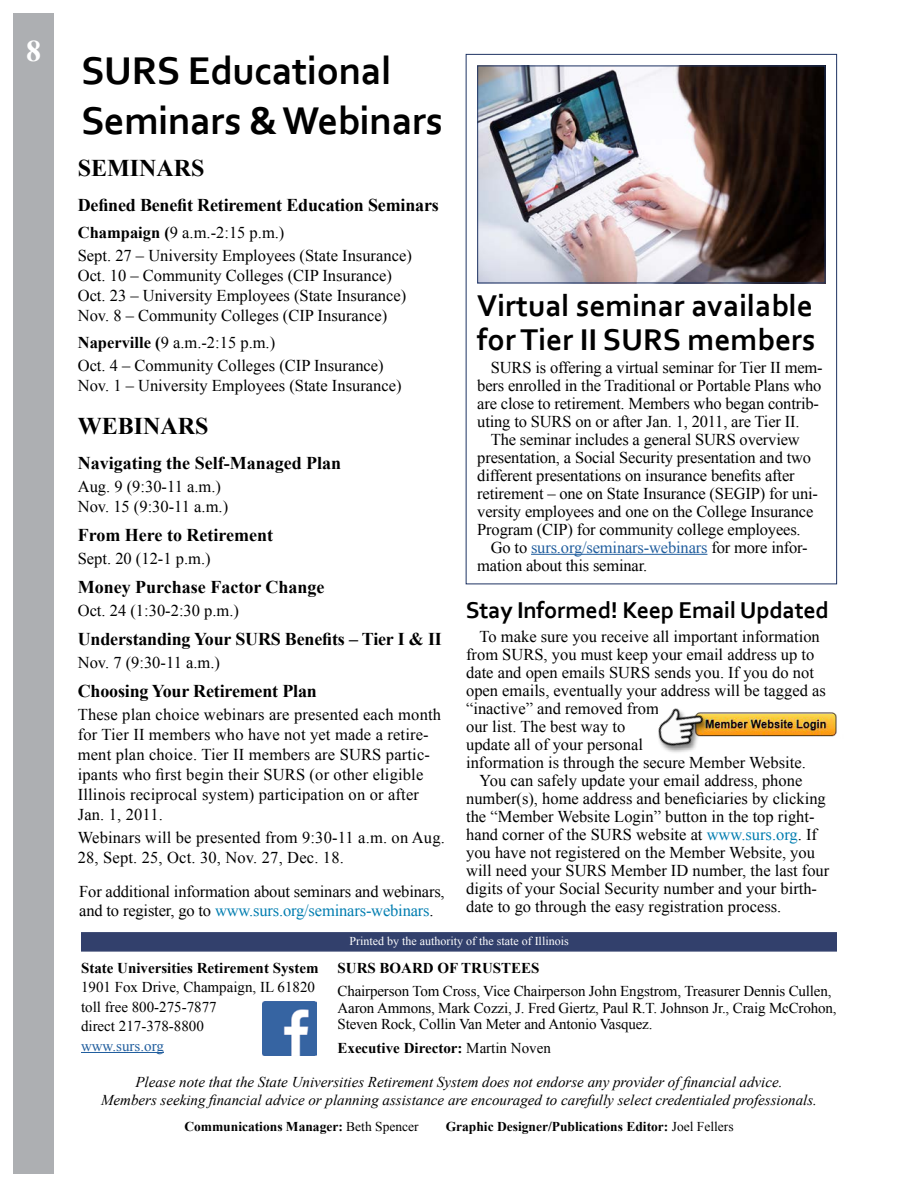
<style>
.page{position:relative;width:918px;height:1188px;background:#fff}
.page>*{position:absolute;margin:0;border:0;box-sizing:border-box;transform-origin:0 0}
.t1{font:700 40.5px/49.5px "Corbel";letter-spacing:-.01em;color:#000}
._1_Headline{font:700 31.5px/34.5px "Corbel";color:#000}
.t2{font:700 30px "Times New Roman";color:#fff}
.t3{font:700 24px "Corbel";letter-spacing:-.01em;color:#000}
.t4{font:700 24px "Times New Roman";color:#000}
.t5{font:700 18px "Times New Roman";letter-spacing:-.01em;color:#000}
._2_Body_Copy{font:16.5px/18px "Times New Roman";color:#000}
.t6{font:15px/16.5px "Times New Roman";letter-spacing:-.01em;color:#000}
.t7{font:italic 15px "Times New Roman";color:#000}
.t8{font:700 15px "Times New Roman";color:#000}
.t9{font:700 13.5px "Times New Roman";color:#000}
.t10{font:12px "Times New Roman";color:#fff}
.s1{font-weight:700}
.s2{color:#007db0}
.s3{color:#215e9e}
.s4{font-weight:400}
</style>
<div class="page">
<div style="left:14px;top:14px;width:40px;height:1160px;background:#adafb2"></div>
<hr style="left:531px;top:554px;width:176px;height:1px;background:#215e9e">
<img style="left:479px;top:68px;width:344px;height:213px">
<div style="left:477px;top:66px;width:348px;height:217px;border:1px solid #1e3363"></div>
<div style="left:81px;top:932px;width:756px;height:20px;background:#32406c;border:2px solid #32406c"></div>
<hr style="left:81px;top:1052px;width:83px;height:1px;background:#215e9e">
<img style="left:262px;top:1001px;width:55px;height:55px">
<img style="left:724px;top:712px;width:113px;height:25px">
<img style="left:658px;top:708px;width:66px;height:45px">
<h3 class="t2" style="left:26px;top:30px;width:16px">8</h3>
<p class="t1" style="left:81px;top:45px;width:364px">SURS Educational<br>Seminars &amp; Webinars</p>
<p class="t4" style="left:78px;top:151px;width:128px">SEMINARS</p>
<p class="t5" style="left:78px;top:193px;width:363px">Defined Benefit Retirement Education Seminars</p>
<p class="_2_Body_Copy" style="left:78px;top:223px;width:208px"><span class="s1">Champaign (</span>9 a.m.-2:15 p.m.)</p>
<p class="_2_Body_Copy" style="left:78px;top:247px;width:336px">Sept. 27 – University Employees (State Insurance)</p>
<p class="_2_Body_Copy" style="left:78px;top:267px;width:316px">Oct. 10 – Community Colleges (CIP Insurance)</p>
<p class="_2_Body_Copy" style="left:78px;top:287px;width:330px">Oct. 23 – University Employees (State Insurance)</p>
<p class="_2_Body_Copy" style="left:78px;top:306px;width:311px">Nov. 8 – Community Colleges (CIP Insurance)</p>
<p class="_2_Body_Copy" style="left:78px;top:333px;width:199px"><span class="s1">Naperville (</span>9 a.m.-2:15 p.m.)</p>
<p class="_2_Body_Copy" style="left:78px;top:357px;width:307px">Oct. 4 – Community Colleges (CIP Insurance)</p>
<p class="_2_Body_Copy" style="left:78px;top:377px;width:325px">Nov. 1 – University Employees (State Insurance)</p>
<p class="t4" style="left:78px;top:409px;width:132px">WEBINARS</p>
<p class="t5" style="left:78px;top:451px;width:265px">Navigating the Self-Managed Plan</p>
<p class="_2_Body_Copy" style="left:78px;top:478px;width:145px">Aug. 9 (9:30-11 a.m.)</p>
<p class="_2_Body_Copy" style="left:78px;top:498px;width:152px">Nov. 15 (9:30-11 a.m.)</p>
<p class="t5" style="left:78px;top:522px;width:197px">From Here to Retirement</p>
<p class="_2_Body_Copy" style="left:78px;top:550px;width:134px">Sept. 20 (12-1 p.m.)</p>
<p class="t5" style="left:78px;top:574px;width:248px">Money Purchase Factor Change</p>
<p class="_2_Body_Copy" style="left:78px;top:601px;width:163px">Oct. 24 (1:30-2:30 p.m.)</p>
<p class="t5" style="left:78px;top:626px;width:366px">Understanding Your SURS Benefits – Tier I &amp; II</p>
<p class="_2_Body_Copy" style="left:78px;top:653px;width:144px">Nov. 7 (9:30-11 a.m.)</p>
<p class="t5" style="left:78px;top:678px;width:241px">Choosing Your Retirement Plan</p>
<p class="_2_Body_Copy" style="left:78px;top:704px;width:365px;line-height:20px">These plan choice webinars are presented each month for Tier II members who have not yet made a retire&shy;ment plan choice. Tier II members are SURS partic&shy;ipants who first begin their SURS (or other eligible Illinois reciprocal system) participation on or after Jan. 1, 2011.</p>
<p class="_2_Body_Copy" style="left:78px;top:827px;width:369px;line-height:20px">Webinars will be presented from 9:30-11 a.m. on Aug.<br>28, Sept. 25, Oct. 30, Nov. 27, Dec. 18.</p>
<p class="_2_Body_Copy" style="left:79px;top:881px;width:367px;line-height:20px">For additional information about seminars and webinars, and to register, go to <span class="s2">www.surs.org/seminars-webinars</span>.</p>
<p class="_1_Headline" style="left:477px;top:287px;width:340px">Virtual seminar available for Tier II SURS members</p>
<p class="_2_Body_Copy" style="left:477px;top:358px;width:347px;text-indent:14px">SURS is offering a virtual seminar for Tier II mem&shy;bers enrolled in the Traditional or Portable Plans who are close to retirement. Members who began contrib&shy;uting to SURS on or after Jan. 1, 2011, are Tier II.</p>
<p class="_2_Body_Copy" style="left:477px;top:430px;width:342px;text-indent:14px">The seminar includes a general SURS overview presentation, a Social Security presentation and two different presentations on insurance benefits after retirement – one on State Insurance (SEGIP) for uni&shy;versity employees and one on the College Insurance Program (CIP) for community college employees.</p>
<p class="_2_Body_Copy" style="left:477px;top:538px;width:332px;text-indent:14px">Go to <span class="s3">surs.org/seminars-webinars</span> for more infor&shy;mation about this seminar.</p>
<p class="t3" style="left:466px;top:595px;width:365px">Stay Informed! Keep Email Updated</p>
<p class="_2_Body_Copy" style="left:466px;top:627px;width:361px;text-indent:14px">To make sure you receive all important information from SURS, you must keep your email address up to date and open emails SURS sends you. If you do not open emails, eventually your address will be tagged as “inactive” and removed from<br>our list. The best way to<br>update all of your personal<br>information is through the secure Member Website.</p>
<p class="_2_Body_Copy" style="left:466px;top:771px;width:365px;text-indent:14px">You can safely update your email address, phone number(s), home address and beneficiaries by clicking the “Member Website Login” button in the top right&shy;hand corner of the SURS website at <span class="s2">www.surs.org</span>. If you have not registered on the Member Website, you will need your SURS Member ID number, the last four digits of your Social Security number and your birth&shy;date to go through the easy registration process.</p>
<p class="t8" style="left:81px;top:957px;width:239px">State Universities Retirement System</p>
<p class="t6" style="left:81px;top:979px;width:236px">1901 Fox Drive, Champaign, IL 61820</p>
<p class="t6" style="left:81px;top:997px;width:137px;line-height:19.5px">toll free 800-275-7877 direct 217-378-8800 <span class="s3">www.surs.org</span></p>
<p class="t10" style="left:349px;top:933px;width:221px">Printed by the authority of the state of Illinois</p>
<p class="t8" style="left:338px;top:958px;width:204px">SURS BOARD OF TRUSTEES</p>
<p class="t6" style="left:338px;top:983px;width:501px">Chairperson Tom Cross, Vice Chairperson John Engstrom, Treasurer Dennis Cullen,<br>Aaron Ammons, Mark Cozzi, J. Fred Giertz, Paul R.T. Johnson Jr., Craig McCrohon,<br>Steven Rock, Collin Van Meter and Antonio Vasquez.</p>
<p class="t8" style="left:338px;top:1037px;width:215px">Executive Director: <span class="s4">Martin Noven</span></p>
<p class="t7" style="left:135px;top:1071px;width:649px">Please note that the State Universities Retirement System does not endorse any provider of financial advice.</p>
<p class="t7" style="left:101px;top:1089px;width:717px">Members seeking financial advice or planning assistance are encouraged to carefully select credentialed professionals.</p>
<p class="t9" style="left:184px;top:1117px;width:236px">Communications Manager: <span class="s4">Beth Spencer</span></p>
<p class="t9" style="left:446px;top:1117px;width:289px">Graphic Designer/Publications Editor: <span class="s4">Joel Fellers</span></p>
</div>
